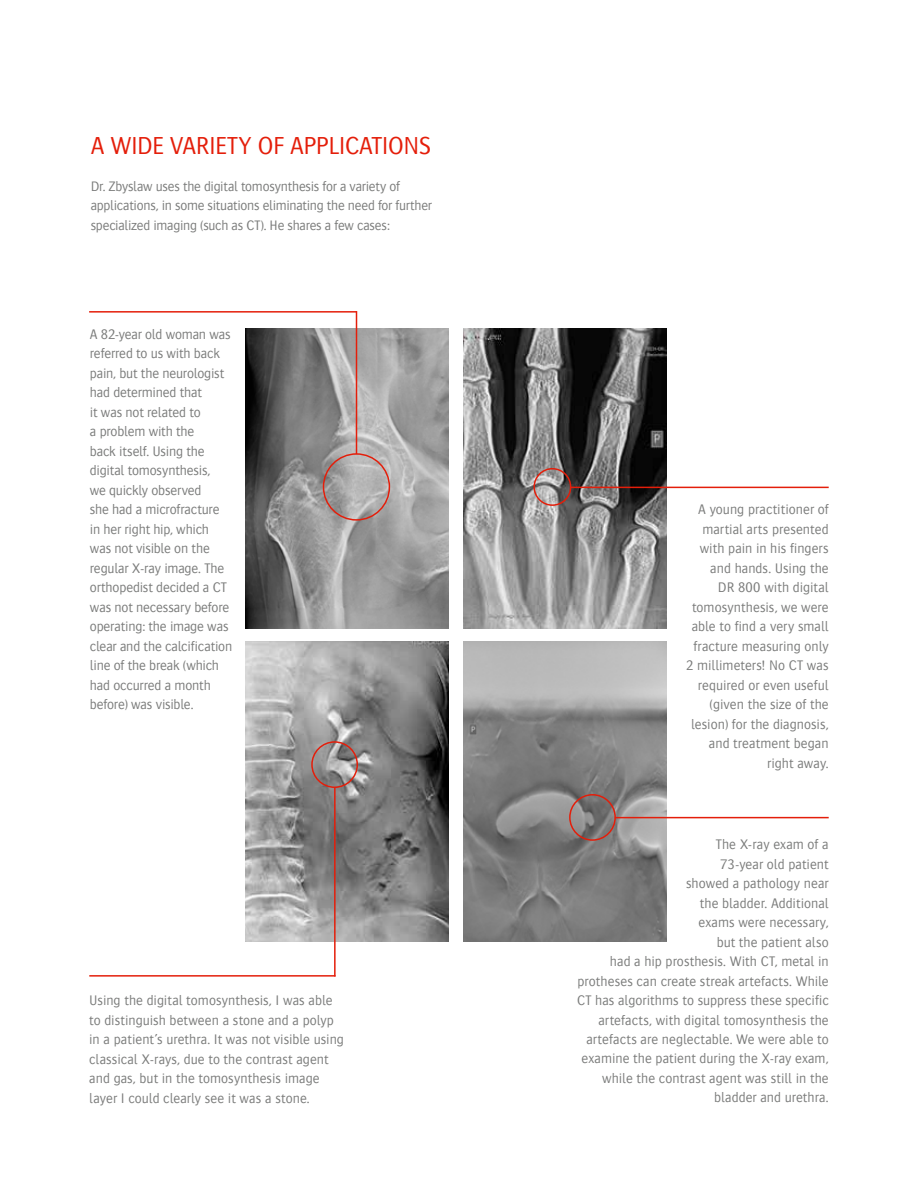
<style>
.page{position:relative;width:918px;height:1188px;background:#fff}
.page>*{position:absolute;margin:0;border:0;box-sizing:border-box;transform-origin:0 0}
.t1{font:300 25.2px "Bosis For Agfa";letter-spacing:-.02em;color:#e41e0a}
.t2{font:300 14.25px/19.5px "Bosis For Agfa";color:#7a7b7a;text-align:right}
.t3{font:300 14.1px/19.4px "Bosis For Agfa";letter-spacing:-.015em;color:#7a7b7a}
</style>
<div class="page">
<img style="left:246px;top:329px;width:202px;height:300px">
<img style="left:246px;top:642px;width:202px;height:300px">
<img style="left:464px;top:329px;width:202px;height:300px">
<img style="left:464px;top:642px;width:202px;height:300px">
<hr style="left:89px;top:975px;width:247px;height:2px;background:#e41e0a">
<hr style="left:334px;top:787px;width:2px;height:190px;background:#e41e0a">
<hr style="left:570px;top:487px;width:259px;height:1px;background:#e41e0a">
<hr style="left:89px;top:311px;width:268px;height:2px;background:#e41e0a">
<hr style="left:356px;top:311px;width:1px;height:143px;background:#e41e0a">
<div style="left:323px;top:453px;width:67px;height:68px;border:2px solid #e41e0a;border-radius:50%"></div>
<div style="left:311px;top:741px;width:47px;height:47px;border:2px solid #e41e0a;border-radius:50%"></div>
<hr style="left:615px;top:817px;width:214px;height:1px;background:#e41e0a">
<div style="left:569px;top:794px;width:47px;height:47px;border:2px solid #e41e0a;border-radius:50%"></div>
<div style="left:533px;top:468px;width:38px;height:38px;border:2px solid #e41e0a;border-radius:50%"></div>
<h1 class="t1" style="left:91px;top:133px;width:342px">A WIDE VARIETY OF APPLICATIONS</h1>
<p class="t3" style="left:91px;top:177px;width:343px">Dr. Zbyslaw uses the digital tomosynthesis for a variety of applications, in some situations eliminating the need for further specialized imaging (such as CT). He shares a few cases:</p>
<p class="t2" style="left:90px;top:324px;width:144px;text-align:left">A 82-year old woman was referred to us with back pain, but the neurologist had determined that<br>it was not related to<br>a problem with the<br>back itself. Using the digital tomosynthesis,<br>we quickly observed<br>she had a microfracture in her right hip, which was not visible on the regular X-ray image. The orthopedist decided a CT was not necessary before operating: the image was clear and the calcification line of the break (which had occurred a month before) was visible.</p>
<p class="t2" style="left:89px;top:991px;width:256px;text-align:left">Using the digital tomosynthesis, I was able to distinguish between a stone and a polyp in a patient’s urethra. It was not visible using classical X-rays, due to the contrast agent and gas, but in the tomosynthesis image layer I could clearly see it was a stone.</p>
<p class="t2" style="left:686px;top:500px;width:144px">A young practitioner of martial arts presented with pain in his fingers and hands. Using the<br>DR 800 with digital tomosynthesis, we were able to find a very small fracture measuring only<br>2 millimeters! No CT was required or even useful (given the size of the lesion) for the diagnosis, and treatment began right away.</p>
<p class="t2" style="left:577px;top:834px;width:253px">The X-ray exam of a<br>73-year old patient<br>showed a pathology near<br>the bladder. Additional<br>exams were necessary,<br>but the patient also<br>had a hip prosthesis. With CT, metal in protheses can create streak artefacts. While<br>CT has algorithms to suppress these specific artefacts, with digital tomosynthesis the artefacts are neglectable. We were able to examine the patient during the X-ray exam, while the contrast agent was still in the bladder and urethra.</p>
</div>
